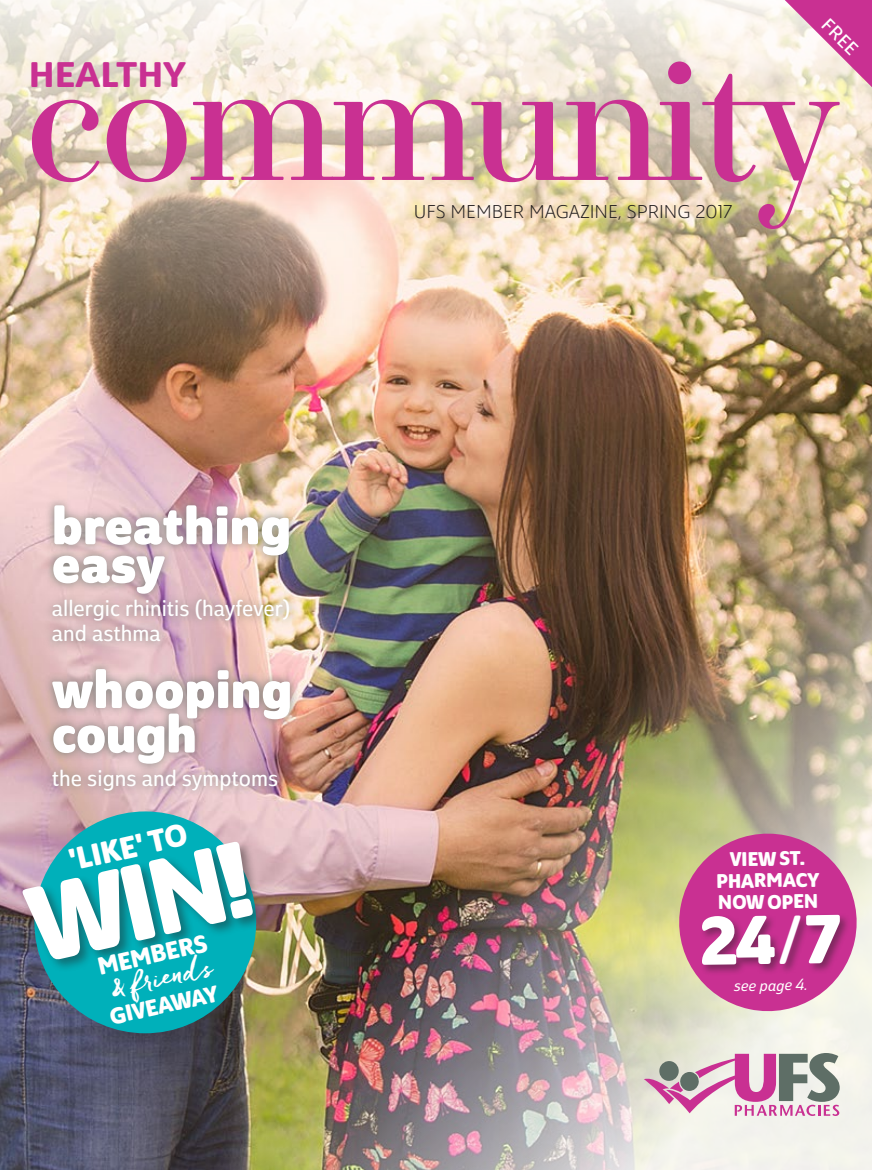
<style>
.page{position:relative;width:872px;height:1170px;background:#fff}
.page>*{position:absolute;margin:0;border:0;box-sizing:border-box;transform-origin:0 0}
.t1{font:104.7px "Solitas Nor Bol";color:#fff}
.t2{font:66.9px "Solitas Nor Bol";color:#fff}
.t3{font:54.75px/44.4px "Solitas Nor Bol";color:#fff}
.t4{font:34.5px "Solitas Ext Dem";color:#c93092}
.t5{font:30.3px "Solitas Nor Bol";color:#fff}
.t6{font:29.25px "Freeland";color:#fff}
.t7{font:23.85px "Solitas Nor Bol";color:#fff}
.t8{font:22.95px/25.5px "Solitas Nor Boo";color:#fff}
.t9{font:22.35px "Solitas Nor Bol";color:#fff}
.t10{font:19.2px/21.6px "Solitas Nor Bol";color:#fff;text-align:center}
.t11{font:300 expanded 18px "Solitas";color:#231f20}
.t12{font:expanded 18px "Solitas";color:#fff}
.t13{font:15.6px "Solitas Nor Boo It";color:#fff}
</style>
<div class="page">
<img style="left:0;top:0;width:872px;height:1169px">
<div style="left:34px;top:811px;width:222px;height:222px;background:#00b0ba;border-radius:50%"></div>
<div style="left:20px;top:838px;width:246px;height:134px;background:#231f20;opacity:.45"></div>
<div style="left:43px;top:659px;width:256px;height:140px;background:#5e6e66;opacity:.75"></div>
<svg style="left:671px;top:825px;width:194px;height:194px;background:#d17ea5"></svg>
<div style="left:700px;top:912px;width:150px;height:63px;background:#231f20;opacity:.45"></div>
<div style="left:43px;top:496px;width:255px;height:155px;background:#5e6e66;opacity:.75"></div>
<svg style="left:32px;top:61px;width:807px;height:168px;background:#e3babc"></svg>
<svg style="left:769px;top:0;width:103px;height:103px"></svg>
<svg style="left:644px;top:1052px;width:195px;height:63px;background:#c8aab8"></svg>
<h3 class="t4" style="left:29px;top:54px;width:159px">HEALTHY</h3>
<h3 class="t3" style="left:52px;top:507px;width:241px;line-height:38.4px">breathing easy</h3>
<p class="t8" style="left:52px;top:595px;width:240px">allergic rhinitis (hayfever) and asthma</p>
<h3 class="t3" style="left:52px;top:668px;width:242px">whooping cough</h3>
<p class="t8" style="left:52px;top:765px;width:228px">the signs and symptoms</p>
<h3 class="t5" style="left:66px;top:841px;width:122px;rotate:-13deg">'LIKE' TO</h3>
<h1 class="t1" style="left:16px;top:862px;width:226px;rotate:-13deg">WIN!</h1>
<p class="t7" style="left:95px;top:952px;width:113px;rotate:-13deg">MEMBERS</p>
<p class="t9" style="left:107px;top:1003px;width:112px;rotate:-13deg">GIVEAWAY</p>
<p class="t6" style="left:108px;top:969px;width:104px;rotate:-13deg">&amp; friends</p>
<p class="t11" style="left:414px;top:200px;width:320px">UFS MEMBER MAGAZINE, SPRING 2017</p>
<p class="t12" style="left:832px;top:14px;width:44px;rotate:45deg">FREE</p>
<p class="t10" style="left:715px;top:849px;width:105px;rotate:-1deg">VIEW ST.<br>PHARMACY<br>NOW OPEN</p>
<h2 class="t2" style="left:699px;top:898px;width:142px;rotate:-1deg">24/7</h2>
<p class="t13" style="left:733px;top:975px;width:75px;rotate:-1deg">see page 4.</p>
</div>
